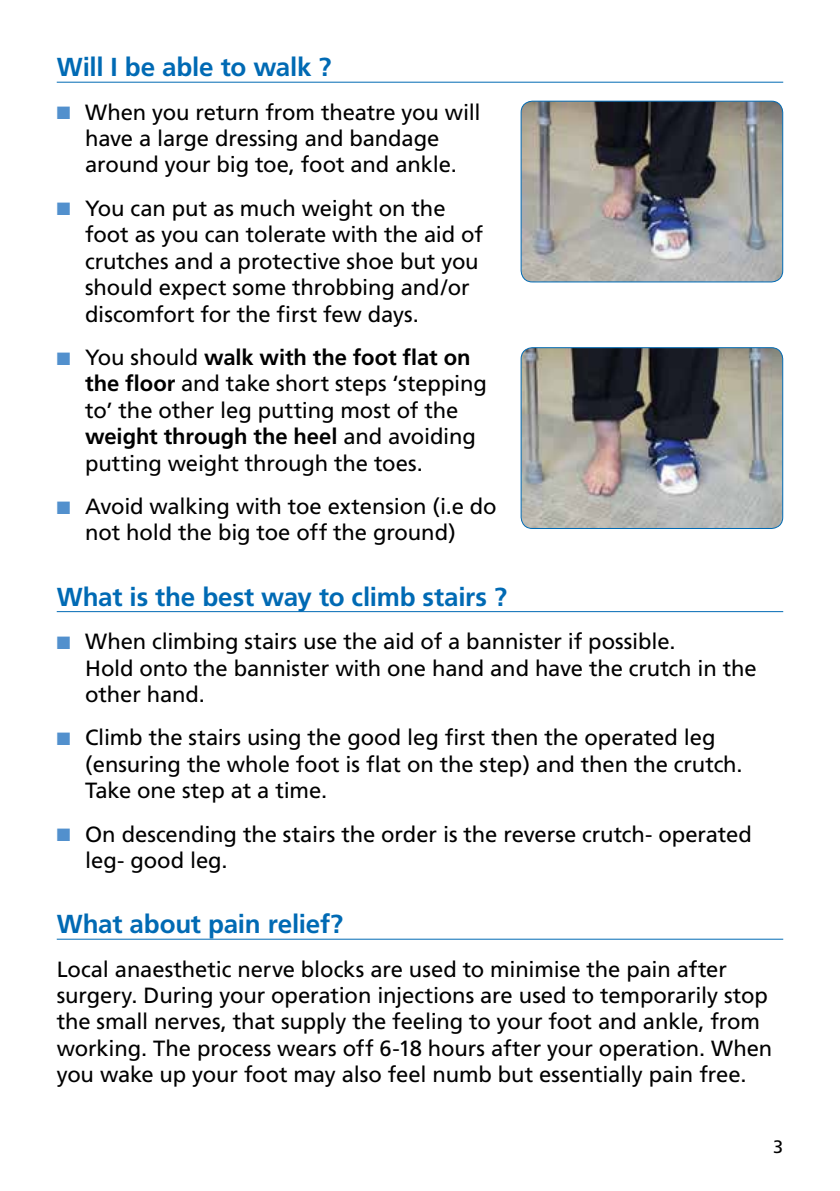
<style>
.page{position:relative;width:840px;height:1191px;background:#fff}
.page>*{position:absolute;margin:0;border:0;box-sizing:border-box;transform-origin:0 0}
.t1{font:700 26px "Frutiger";letter-spacing:-.01em;color:#006ab4}
.t2{font:22px/26.4px "Frutiger";letter-spacing:-.005em;color:#000}
.t3{font:18px "Frutiger";color:#000}
.s1{color:#5290cd}
.s2{font-weight:700}
</style>
<div class="page">
<hr style="left:57px;top:82px;width:725px;height:1px;background:#006ab4">
<hr style="left:57px;top:611px;width:725px;height:1px;background:#006ab4">
<hr style="left:57px;top:939px;width:725px;height:1px;background:#006ab4">
<img style="left:521px;top:101px;width:261px;height:181px">
<div style="left:520px;top:101px;width:262px;height:181px;border:1px solid #006ab4;border-radius:11px"></div>
<img style="left:522px;top:348px;width:260px;height:180px">
<div style="left:520px;top:347px;width:262px;height:182px;border:1px solid #006ab4;border-radius:11px"></div>
<p class="t1" style="left:57px;top:52px;width:276px">Will I be able to walk ?</p>
<p class="t2" style="left:57px;top:99px;width:425px;text-align:center"><span class="s1">■</span> When you return from theatre you will have a large dressing and bandage around your big toe, foot and ankle.</p>
<p class="t2" style="left:85px;top:195px;width:399px;text-indent:-28px"><span class="s1">■</span> You can put as much weight on the foot as you can tolerate with the aid of crutches and a protective shoe but you should expect some throbbing and/or discomfort for the first few days.</p>
<p class="t2" style="left:85px;top:344px;width:403px;text-indent:-28px"><span class="s1">■</span> You should <span class="s2">walk with the foot flat on the floor</span> and take short steps ‘stepping to’ the other leg putting most of the <span class="s2">weight through the heel</span> and avoiding putting weight through the toes.</p>
<p class="t2" style="left:57px;top:493px;width:441px;text-align:center"><span class="s1">■</span> Avoid walking with toe extension (i.e do not hold the big toe off the ground)</p>
<p class="t1" style="left:57px;top:581px;width:451px">What is the best way to climb stairs ?</p>
<p class="t2" style="left:85px;top:628px;width:672px;text-indent:-28px"><span class="s1">■</span> When climbing stairs use the aid of a bannister if possible.<br>Hold onto the bannister with one hand and have the crutch in the other hand.</p>
<p class="t2" style="left:85px;top:724px;width:658px;text-indent:-28px"><span class="s1">■</span> Climb the stairs using the good leg first then the operated leg (ensuring the whole foot is flat on the step) and then the crutch.<br>Take one step at a time.</p>
<p class="t2" style="left:85px;top:821px;width:668px;text-indent:-28px"><span class="s1">■</span> On descending the stairs the order is the reverse crutch- operated leg- good leg.</p>
<p class="t1" style="left:57px;top:909px;width:288px">What about pain relief?</p>
<p class="t2" style="left:57px;top:956px;width:716px">Local anaesthetic nerve blocks are used to minimise the pain after surgery. During your operation injections are used to temporarily stop the small nerves, that supply the feeling to your foot and ankle, from working. The process wears off 6-18 hours after your operation. When you wake up your foot may also feel numb but essentially pain free.</p>
<p class="t3" style="left:772px;top:1136px;width:12px">3</p>
</div>
